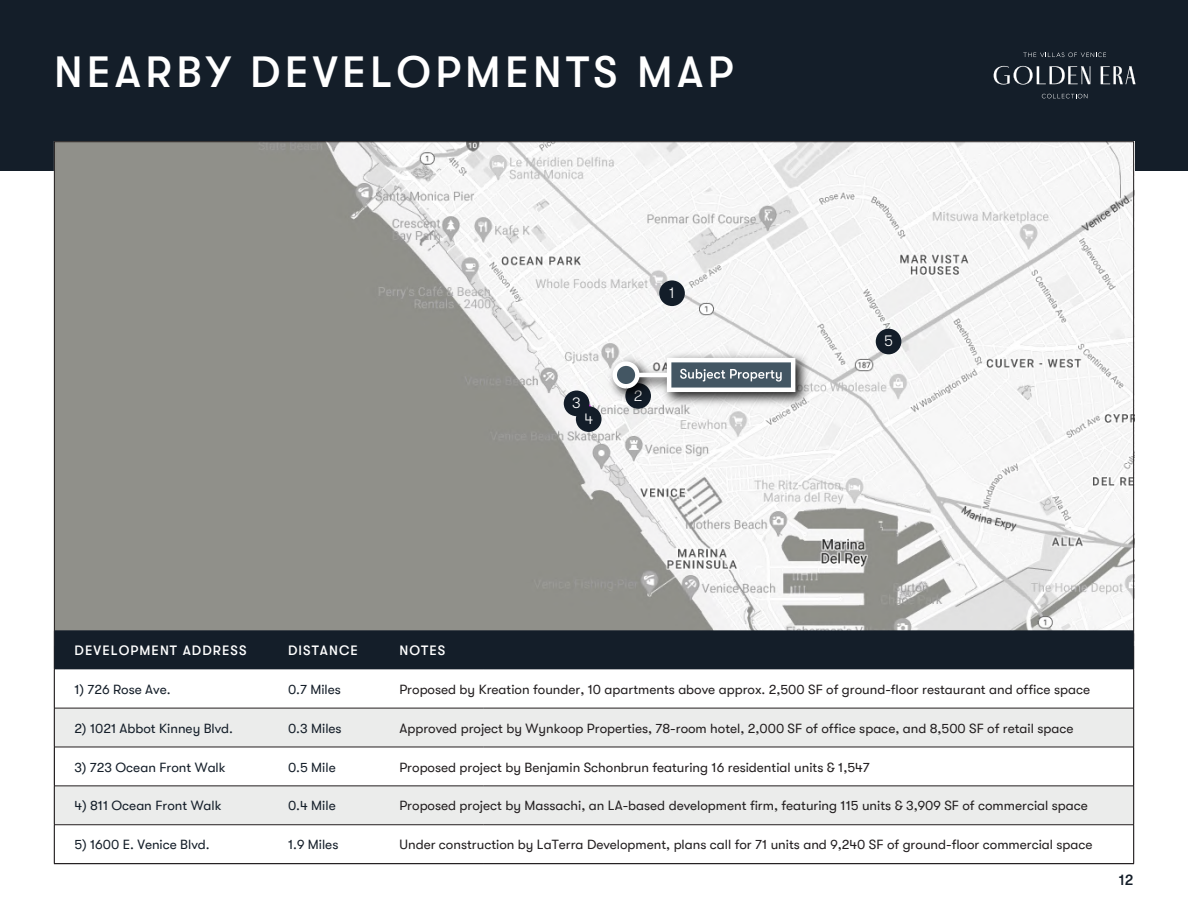
<style>
.page{position:relative;width:1188px;height:918px;background:#fff}
.page>*{position:absolute;margin:0;border:0;box-sizing:border-box;transform-origin:0 0}
.t1{font:500 43.5px "GT Walsheim Pro";letter-spacing:.1em;color:#fff}
.t2{font:300 15.45px "GT Walsheim Pro";color:#fff}
.t3{font:500 15px "GT Walsheim Pro";color:#141e29}
.t4{font:13.5px "GT Walsheim Pro";color:#231f20}
.t5{font:13.5px "GT Walsheim Pro";color:#141e29}
.t6{font:500 13.5px "GT Walsheim Pro";letter-spacing:.08em;color:#fff}
</style>
<div class="page">
<div style="left:0;top:0;width:1188px;height:171px;background:#141e29"></div>
<svg style="left:994px;top:66px;width:96px;height:19px"></svg>
<svg style="left:1101px;top:66px;width:35px;height:18px"></svg>
<svg style="left:1042px;top:94px;width:45px;height:4px"></svg>
<svg style="left:1023px;top:52px;width:83px;height:5px"></svg>
<svg style="left:56px;top:669px;width:1076px;height:157px"></svg>
<svg style="left:56px;top:709px;width:1076px;height:115px;fill:#ebeceb"></svg>
<hr style="left:54px;top:708px;width:270px;height:1px;background:#231f20">
<hr style="left:324px;top:708px;width:160px;height:1px;background:#231f20">
<hr style="left:484px;top:708px;width:650px;height:1px;background:#231f20">
<hr style="left:54px;top:747px;width:270px;height:1px;background:#231f20">
<hr style="left:324px;top:747px;width:160px;height:1px;background:#231f20">
<hr style="left:484px;top:747px;width:650px;height:1px;background:#231f20">
<hr style="left:54px;top:785px;width:270px;height:1px;background:#231f20">
<hr style="left:324px;top:785px;width:160px;height:1px;background:#231f20">
<hr style="left:484px;top:785px;width:650px;height:1px;background:#231f20">
<hr style="left:54px;top:824px;width:270px;height:1px;background:#231f20">
<hr style="left:324px;top:824px;width:160px;height:1px;background:#231f20">
<hr style="left:484px;top:824px;width:650px;height:1px;background:#231f20">
<img style="left:53px;top:141px;width:1079px;height:505px">
<div style="left:54px;top:630px;width:1080px;height:39px;background:#141e29"></div>
<div style="left:659px;top:280px;width:26px;height:26px;background:#131d29;border-radius:50%"></div>
<div style="left:564px;top:391px;width:25px;height:25px;background:#131d29;border-radius:50%"></div>
<div style="left:576px;top:406px;width:26px;height:26px;background:#131d29;border-radius:50%"></div>
<div style="left:876px;top:329px;width:25px;height:25px;background:#131d29;border-radius:50%"></div>
<img style="left:603px;top:349px;width:211px;height:61px">
<hr style="left:626px;top:373px;width:54px;height:4px;background:#fff">
<svg style="left:612px;top:361px;width:28px;height:28px"></svg>
<svg style="left:652px;top:342px;width:143px;height:50px"></svg>
<h1 class="t1" style="left:54px;top:48px;width:681px">NEARBY DEVELOPMENTS MAP</h1>
<p class="t2" style="left:572px;top:394px;width:10px">3</p>
<p class="t2" style="left:584px;top:410px;width:10px">4</p>
<p class="t2" style="left:669px;top:284px;width:7px">1</p>
<p class="t2" style="left:634px;top:387px;width:10px">2</p>
<p class="t2" style="left:634px;top:389px;width:10px">4</p>
<p class="t2" style="left:884px;top:332px;width:10px">5</p>
<p class="t6" style="left:75px;top:643px;width:173px">DEVELOPMENT ADDRESS</p>
<p class="t6" style="left:288px;top:643px;width:71px">DISTANCE</p>
<p class="t6" style="left:400px;top:643px;width:47px">NOTES</p>
<p class="t5" style="left:75px;top:682px;width:98px">1) 726 Rose Ave.</p>
<p class="t5" style="left:75px;top:721px;width:160px">2) 1021 Abbot Kinney Blvd.</p>
<p class="t5" style="left:75px;top:759px;width:153px">3) 723 Ocean Front Walk</p>
<p class="t5" style="left:75px;top:798px;width:149px">4) 811 Ocean Front Walk</p>
<p class="t5" style="left:75px;top:837px;width:137px">5) 1600 E. Venice Blvd.</p>
<p class="t5" style="left:288px;top:682px;width:54px">0.7 Miles</p>
<p class="t5" style="left:288px;top:721px;width:55px">0.3 Miles</p>
<p class="t5" style="left:288px;top:759px;width:49px">0.5 Mile</p>
<p class="t5" style="left:288px;top:798px;width:49px">0.4 Mile</p>
<p class="t5" style="left:288px;top:837px;width:52px">1.9 Miles</p>
<p class="t4" style="left:400px;top:682px;width:692px">Proposed by Kreation founder, 10 apartments above approx. 2,500 SF of ground-floor restaurant and office space</p>
<p class="t4" style="left:400px;top:721px;width:676px">Approved project by Wynkoop Properties, 78-room hotel, 2,000 SF of office space, and 8,500 SF of retail space</p>
<p class="t4" style="left:400px;top:759px;width:472px">Proposed project by Benjamin Schonbrun featuring 16 residential units &amp; 1,547</p>
<p class="t4" style="left:400px;top:798px;width:690px">Proposed project by Massachi, an LA-based development firm, featuring 115 units &amp; 3,909 SF of commercial space</p>
<p class="t4" style="left:400px;top:837px;width:695px">Under construction by LaTerra Development, plans call for 71 units and 9,240 SF of ground-floor commercial space</p>
<p class="t3" style="left:1119px;top:871px;width:16px">12</p>
</div>
